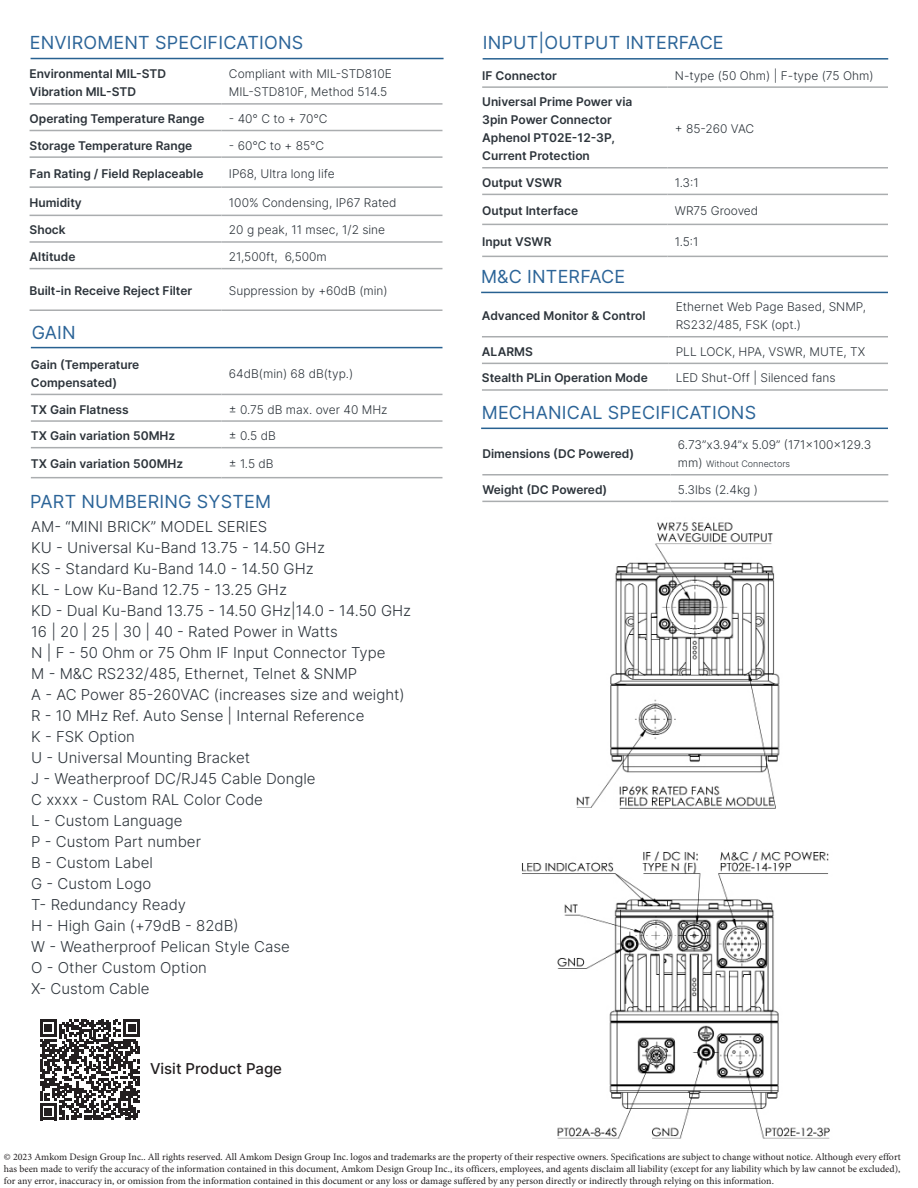
<style>
.page{position:relative;width:918px;height:1188px;background:#fff}
.page>*{position:absolute;margin:0;border:0;box-sizing:border-box;transform-origin:0 0}
.t1{font:18px "Inter";letter-spacing:.01em;color:#2b6498}
.t2{font:300 15px "Inter";color:#2c333a}
.t3{font:500 15px "Inter";color:#231f20}
.t4{font:600 12px/18px "Inter";color:#2c333a}
.t5{font:300 12px/18px "Inter";color:#2c333a}
.t6{font:9.9px/11.9px "Minion Pro";color:#231f20;text-align:justify}
.t7{font:300 9px "Inter";color:#2c333a}
.s1{font-size:12px}
</style>
<div class="page">
<img style="left:521px;top:522px;width:309px;height:617px">
<svg style="left:40px;top:1020px;width:100px;height:100px"></svg>
<hr style="left:30px;top:130px;width:191px;height:1px;background:#aaadaf">
<hr style="left:221px;top:130px;width:221px;height:1px;background:#aaadaf">
<hr style="left:30px;top:156px;width:191px;height:2px;background:#aaadaf">
<hr style="left:221px;top:156px;width:221px;height:2px;background:#aaadaf">
<hr style="left:30px;top:186px;width:191px;height:2px;background:#aaadaf">
<hr style="left:221px;top:186px;width:221px;height:2px;background:#aaadaf">
<hr style="left:30px;top:215px;width:191px;height:1px;background:#aaadaf">
<hr style="left:221px;top:215px;width:221px;height:1px;background:#aaadaf">
<hr style="left:30px;top:241px;width:191px;height:2px;background:#aaadaf">
<hr style="left:221px;top:241px;width:221px;height:2px;background:#aaadaf">
<hr style="left:30px;top:268px;width:191px;height:1px;background:#aaadaf">
<hr style="left:221px;top:268px;width:221px;height:1px;background:#aaadaf">
<hr style="left:30px;top:309px;width:191px;height:2px;background:#aaadaf">
<hr style="left:221px;top:309px;width:221px;height:2px;background:#aaadaf">
<hr style="left:30px;top:103px;width:191px;height:2px;background:#aaadaf">
<hr style="left:221px;top:103px;width:221px;height:2px;background:#aaadaf">
<hr style="left:31px;top:58px;width:413px;height:1px;background:#276191">
<hr style="left:482px;top:501px;width:188px;height:1px;background:#aaadaf">
<hr style="left:670px;top:501px;width:218px;height:1px;background:#aaadaf">
<hr style="left:482px;top:474px;width:188px;height:2px;background:#aaadaf">
<hr style="left:670px;top:474px;width:218px;height:2px;background:#aaadaf">
<hr style="left:481px;top:428px;width:407px;height:1px;background:#276191">
<hr style="left:482px;top:363px;width:186px;height:1px;background:#aaadaf">
<hr style="left:668px;top:363px;width:220px;height:1px;background:#aaadaf">
<hr style="left:482px;top:389px;width:186px;height:2px;background:#aaadaf">
<hr style="left:668px;top:389px;width:220px;height:2px;background:#aaadaf">
<hr style="left:482px;top:336px;width:186px;height:1px;background:#aaadaf">
<hr style="left:668px;top:336px;width:220px;height:1px;background:#aaadaf">
<hr style="left:481px;top:292px;width:407px;height:1px;background:#276191">
<hr style="left:482px;top:167px;width:185px;height:2px;background:#aaadaf">
<hr style="left:667px;top:167px;width:221px;height:2px;background:#aaadaf">
<hr style="left:482px;top:194px;width:185px;height:1px;background:#aaadaf">
<hr style="left:667px;top:194px;width:221px;height:1px;background:#aaadaf">
<hr style="left:482px;top:224px;width:185px;height:1px;background:#aaadaf">
<hr style="left:667px;top:224px;width:221px;height:1px;background:#aaadaf">
<hr style="left:482px;top:256px;width:185px;height:1px;background:#aaadaf">
<hr style="left:667px;top:256px;width:221px;height:1px;background:#aaadaf">
<hr style="left:482px;top:86px;width:185px;height:2px;background:#aaadaf">
<hr style="left:667px;top:86px;width:221px;height:2px;background:#aaadaf">
<hr style="left:483px;top:58px;width:405px;height:2px;background:#276191">
<hr style="left:31px;top:420px;width:190px;height:2px;background:#aaadaf">
<hr style="left:221px;top:420px;width:221px;height:2px;background:#aaadaf">
<hr style="left:31px;top:447px;width:190px;height:1px;background:#aaadaf">
<hr style="left:221px;top:447px;width:221px;height:1px;background:#aaadaf">
<hr style="left:31px;top:477px;width:190px;height:1px;background:#aaadaf">
<hr style="left:221px;top:477px;width:221px;height:1px;background:#aaadaf">
<hr style="left:31px;top:394px;width:190px;height:1px;background:#aaadaf">
<hr style="left:221px;top:394px;width:221px;height:1px;background:#aaadaf">
<hr style="left:31px;top:347px;width:411px;height:1px;background:#276191">
<p class="t1" style="left:30px;top:29px;width:275px">ENVIROMENT SPECIFICATIONS</p>
<p class="t4" style="left:30px;top:65px;width:138px">Environmental MIL-STD</p>
<p class="t4" style="left:30px;top:83px;width:108px">Vibration MIL-STD</p>
<p class="t5" style="left:229px;top:65px;width:165px">Compliant with MIL-STD810E<br>MIL-STD810F, Method 514.5</p>
<p class="t4" style="left:30px;top:109px;width:176px">Operating Temperature Range</p>
<p class="t5" style="left:229px;top:109px;width:100px">- 40° C to + 70°C</p>
<p class="t4" style="left:30px;top:136px;width:164px">Storage Temperature Range</p>
<p class="t5" style="left:229px;top:136px;width:97px">- 60°C to + 85°C</p>
<p class="t4" style="left:30px;top:164px;width:175px">Fan Rating / Field Replaceable</p>
<p class="t5" style="left:229px;top:164px;width:107px">IP68, Ultra long life</p>
<p class="t4" style="left:30px;top:193px;width:54px">Humidity</p>
<p class="t5" style="left:229px;top:193px;width:169px">100% Condensing, IP67 Rated</p>
<p class="t4" style="left:30px;top:221px;width:38px">Shock</p>
<p class="t5" style="left:229px;top:221px;width:158px">20 g peak, 11 msec, 1/2 sine</p>
<p class="t4" style="left:30px;top:247px;width:48px">Altitude</p>
<p class="t5" style="left:229px;top:247px;width:99px">21,500ft, 6,500m</p>
<p class="t4" style="left:30px;top:282px;width:164px">Built-in Receive Reject Filter</p>
<p class="t5" style="left:229px;top:282px;width:160px">Suppression by +60dB (min)</p>
<p class="t1" style="left:32px;top:319px;width:46px">GAIN</p>
<p class="t4" style="left:31px;top:355px;width:110px">Gain (Temperature<br>Compensated)</p>
<p class="t5" style="left:229px;top:364px;width:126px">64dB(min) 68 dB(typ.)</p>
<p class="t4" style="left:31px;top:400px;width:99px">TX Gain Flatness</p>
<p class="t5" style="left:229px;top:400px;width:160px">± 0.75 dB max. over 40 MHz</p>
<p class="t4" style="left:31px;top:427px;width:146px">TX Gain variation 50MHz</p>
<p class="t5" style="left:229px;top:427px;width:48px">± 0.5 dB</p>
<p class="t4" style="left:31px;top:455px;width:154px">TX Gain variation 500MHz</p>
<p class="t5" style="left:229px;top:455px;width:46px">± 1.5 dB</p>
<p class="t1" style="left:30px;top:489px;width:242px">PART NUMBERING SYSTEM</p>
<p class="t2" style="left:31px;top:515px;width:238px">AM- “MINI BRICK” MODEL SERIES</p>
<p class="t2" style="left:31px;top:536px;width:295px">KU - Universal Ku-Band 13.75 - 14.50 GHz</p>
<p class="t2" style="left:31px;top:557px;width:284px">KS - Standard Ku-Band 14.0 - 14.50 GHz</p>
<p class="t2" style="left:31px;top:578px;width:257px">KL - Low Ku-Band 12.75 - 13.25 GHz</p>
<p class="t2" style="left:31px;top:599px;width:381px">KD - Dual Ku-Band 13.75 - 14.50 GHz|14.0 - 14.50 GHz</p>
<p class="t2" style="left:31px;top:620px;width:308px">16 | 20 | 25 | 30 | 40 - Rated Power in Watts</p>
<p class="t2" style="left:31px;top:641px;width:356px">N | F - 50 Ohm or 75 Ohm IF Input Connector Type</p>
<p class="t2" style="left:31px;top:662px;width:328px">M - M&amp;C RS232/485, Ethernet, Telnet &amp; SNMP</p>
<p class="t2" style="left:31px;top:683px;width:375px">A - AC Power 85-260VAC (increases size and weight)</p>
<p class="t2" style="left:31px;top:704px;width:335px">R - 10 MHz Ref. Auto Sense | Internal Reference</p>
<p class="t2" style="left:31px;top:725px;width:105px">K - FSK Option</p>
<p class="t2" style="left:31px;top:746px;width:220px">U - Universal Mounting Bracket</p>
<p class="t2" style="left:31px;top:767px;width:286px">J - Weatherproof DC/RJ45 Cable Dongle</p>
<p class="t2" style="left:31px;top:788px;width:233px">C xxxx - Custom RAL Color Code</p>
<p class="t2" style="left:31px;top:809px;width:153px">L - Custom Language</p>
<p class="t2" style="left:31px;top:830px;width:171px">P - Custom Part number</p>
<p class="t2" style="left:31px;top:851px;width:123px">B - Custom Label</p>
<p class="t2" style="left:31px;top:872px;width:122px">G - Custom Logo</p>
<p class="t2" style="left:31px;top:893px;width:156px">T- Redundancy Ready</p>
<p class="t2" style="left:31px;top:914px;width:209px">H - High Gain (+79dB - 82dB)</p>
<p class="t2" style="left:31px;top:935px;width:260px">W - Weatherproof Pelican Style Case</p>
<p class="t2" style="left:31px;top:956px;width:177px">O - Other Custom Option</p>
<p class="t2" style="left:31px;top:977px;width:120px">X- Custom Cable</p>
<p class="t3" style="left:150px;top:1057px;width:134px">Visit Product Page</p>
<p class="t1" style="left:483px;top:30px;width:242px">INPUT|OUTPUT INTERFACE</p>
<p class="t4" style="left:482px;top:66px;width:76px">IF Connector</p>
<p class="t5" style="left:675px;top:66px;width:200px">N-type (50 Ohm) | F-type (75 Ohm)</p>
<p class="t4" style="left:482px;top:93px;width:152px">Universal Prime Power via<br>3pin Power Connector</p>
<p class="t4" style="left:482px;top:129px;width:134px">Aphenol PT02E-12-3P,</p>
<p class="t4" style="left:482px;top:147px;width:109px">Current Protection</p>
<p class="t5" style="left:675px;top:120px;width:81px">+ 85-260 VAC</p>
<p class="t4" style="left:482px;top:173px;width:81px">Output VSWR</p>
<p class="t5" style="left:675px;top:173px;width:25px">1.3:1</p>
<p class="t4" style="left:482px;top:202px;width:98px">Output Interface</p>
<p class="t5" style="left:675px;top:202px;width:85px">WR75 Grooved</p>
<p class="t4" style="left:482px;top:233px;width:71px">Input VSWR</p>
<p class="t5" style="left:675px;top:233px;width:25px">1.5:1</p>
<p class="t1" style="left:481px;top:263px;width:146px">M&amp;C INTERFACE</p>
<p class="t4" style="left:482px;top:307px;width:165px">Advanced Monitor &amp; Control</p>
<p class="t5" style="left:676px;top:298px;width:192px">Ethernet Web Page Based, SNMP,<br>RS232/485, FSK (opt.)</p>
<p class="t4" style="left:482px;top:342px;width:52px">ALARMS</p>
<p class="t5" style="left:676px;top:342px;width:191px">PLL LOCK, HPA, VSWR, MUTE, TX</p>
<p class="t4" style="left:482px;top:369px;width:167px">Stealth PLin Operation Mode</p>
<p class="t5" style="left:676px;top:369px;width:162px">LED Shut-Off | Silenced fans</p>
<p class="t1" style="left:482px;top:400px;width:276px">MECHANICAL SPECIFICATIONS</p>
<p class="t4" style="left:482px;top:445px;width:153px">Dimensions (DC Powered)</p>
<p class="t5" style="left:678px;top:436px;width:195px">6.73”x3.94”x 5.09” (171x100x129.3</p>
<p class="t7" style="left:678px;top:457px;width:114px"><span class="s1">mm)</span> Without Connectors</p>
<p class="t4" style="left:482px;top:480px;width:126px">Weight (DC Powered)</p>
<p class="t5" style="left:678px;top:480px;width:81px">5.3lbs (2.4kg )</p>
<p class="t6" style="left:4px;top:1151px;width:898px">© 2023 Amkom Design Group Inc.. All rights reserved. All Amkom Design Group Inc. logos and trademarks are the property of their respective owners. Specifications are subject to change without notice. Although every effort has been made to verify the accuracy of the information contained in this document, Amkom Design Group Inc., its officers, employees, and agents disclaim all liability (except for any liability which by law cannot be excluded), for any error, inaccuracy in, or omission from the information contained in this document or any loss or damage suffered by any person directly or indirectly through relying on this information.</p>
</div>
